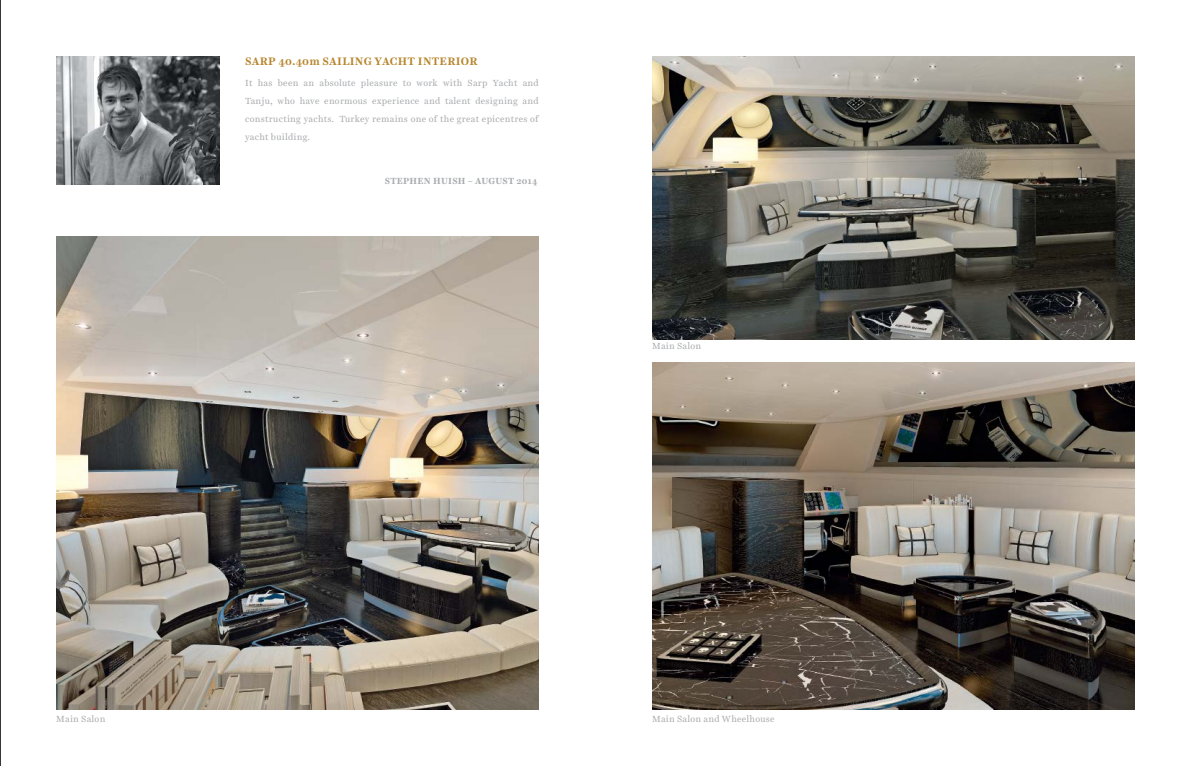
<style>
.page{position:relative;width:1191px;height:766px;background:#fff}
.page>*{position:absolute;margin:0;border:0;box-sizing:border-box;transform-origin:0 0}
.t1{font:700 11px "Harriet Text";letter-spacing:.025em;color:#b7862d}
.t2{font:9px/18px "Harriet Text";letter-spacing:.025em;color:#a7a9ac;text-align:justify}
.t3{font:700 9px "Harriet Text";letter-spacing:.025em;color:#a7a9ac}
</style>
<div class="page">
<hr style="left:0;top:0;width:1px;height:765px;background:#000">
<img style="left:57px;top:57px;width:163px;height:128px">
<img style="left:653px;top:362px;width:481px;height:347px">
<img style="left:56px;top:236px;width:482px;height:473px">
<img style="left:653px;top:57px;width:481px;height:282px">
<p class="t1" style="left:245px;top:54px;width:234px">SARP 40.40m SAILING YACHT INTERIOR</p>
<p class="t2" style="left:245px;top:74px;width:295px">It has been an absolute pleasure to work with Sarp Yacht and Tanju, who have enormous experience and talent designing and constructing yachts. Turkey remains one of the great epicentres of yacht building.</p>
<p class="t3" style="left:385px;top:175px;width:154px">STEPHEN HUISH – AUGUST 2014</p>
<p class="t2" style="left:652px;top:337px;width:51px">Main Salon</p>
<p class="t2" style="left:56px;top:710px;width:51px">Main Salon</p>
<p class="t2" style="left:652px;top:710px;width:124px">Main Salon and Wheelhouse</p>
</div>
